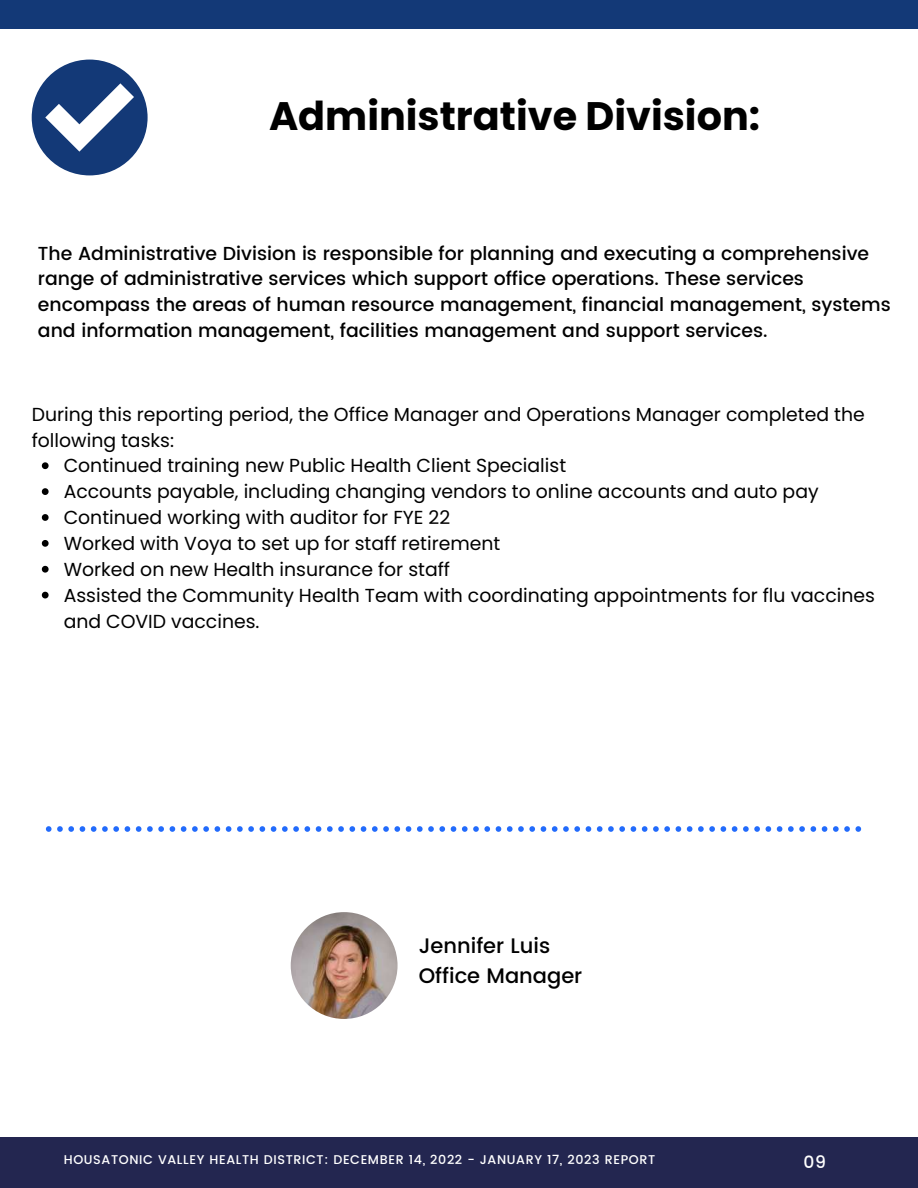
<style>
.page{position:relative;width:918px;height:1188px;background:#fff}
.page>*{position:absolute;margin:0;border:0;box-sizing:border-box;transform-origin:0 0}
.t1{font:700 39.75px "Poppins";color:#000}
.t2{font:500 21px/29.2px "Poppins";color:#000}
.t3{font:18.9px/25.8px "Poppins";color:#000}
.t4{font:500 18.9px/26px "Poppins";color:#000}
.t5{font:500 17.1px "Poppins";color:#fff}
.t6{font:500 12.75px "Poppins";letter-spacing:.05em;color:#fff}
</style>
<div class="page">
<div style="left:0;top:1137px;width:918px;height:51px;background:#232650"></div>
<div style="left:0;top:0;width:918px;height:29px;background:#133977"></div>
<svg style="left:42px;top:462px;width:7px;height:7px"></svg>
<svg style="left:42px;top:488px;width:7px;height:7px"></svg>
<svg style="left:42px;top:514px;width:7px;height:7px"></svg>
<svg style="left:42px;top:540px;width:7px;height:7px"></svg>
<svg style="left:42px;top:566px;width:7px;height:7px"></svg>
<svg style="left:42px;top:592px;width:7px;height:6px"></svg>
<div style="left:32px;top:60px;width:116px;height:115px;background:#133977;border-radius:50%"></div>
<svg style="left:45px;top:83px;width:89px;height:69px"></svg>
<img style="left:291px;top:912px;width:107px;height:107px;border-radius:50%">
<svg style="left:46px;top:826px;width:815px;height:6px"></svg>
<h1 class="t1" style="left:269px;top:88px;width:493px">Administrative Division:</h1>
<p class="t4" style="left:38px;top:240px;width:854px">The Administrative Division is responsible for planning and executing a comprehensive range of administrative services which support office operations. These services encompass the areas of human resource management, financial management, systems and information management, facilities management and support services.</p>
<p class="t3" style="left:32px;top:401px;width:835px">During this reporting period, the Office Manager and Operations Manager completed the following tasks:</p>
<p class="t3" style="left:64px;top:453px;width:813px">Continued training new Public Health Client Specialist<br>Accounts payable, including changing vendors to online accounts and auto pay Continued working with auditor for FYE 22<br>Worked with Voya to set up for staff retirement<br>Worked on new Health insurance for staff<br>Assisted the Community Health Team with coordinating appointments for flu vaccines and COVID vaccines.</p>
<p class="t2" style="left:419px;top:932px;width:165px">Jennifer Luis<br>Office Manager</p>
<p class="t6" style="left:64px;top:1152px;width:593px">HOUSATONIC VALLEY HEALTH DISTRICT: DECEMBER 14, 2022 - JANUARY 17, 2023 REPORT</p>
<p class="t5" style="left:803px;top:1153px;width:24px">09</p>
</div>
